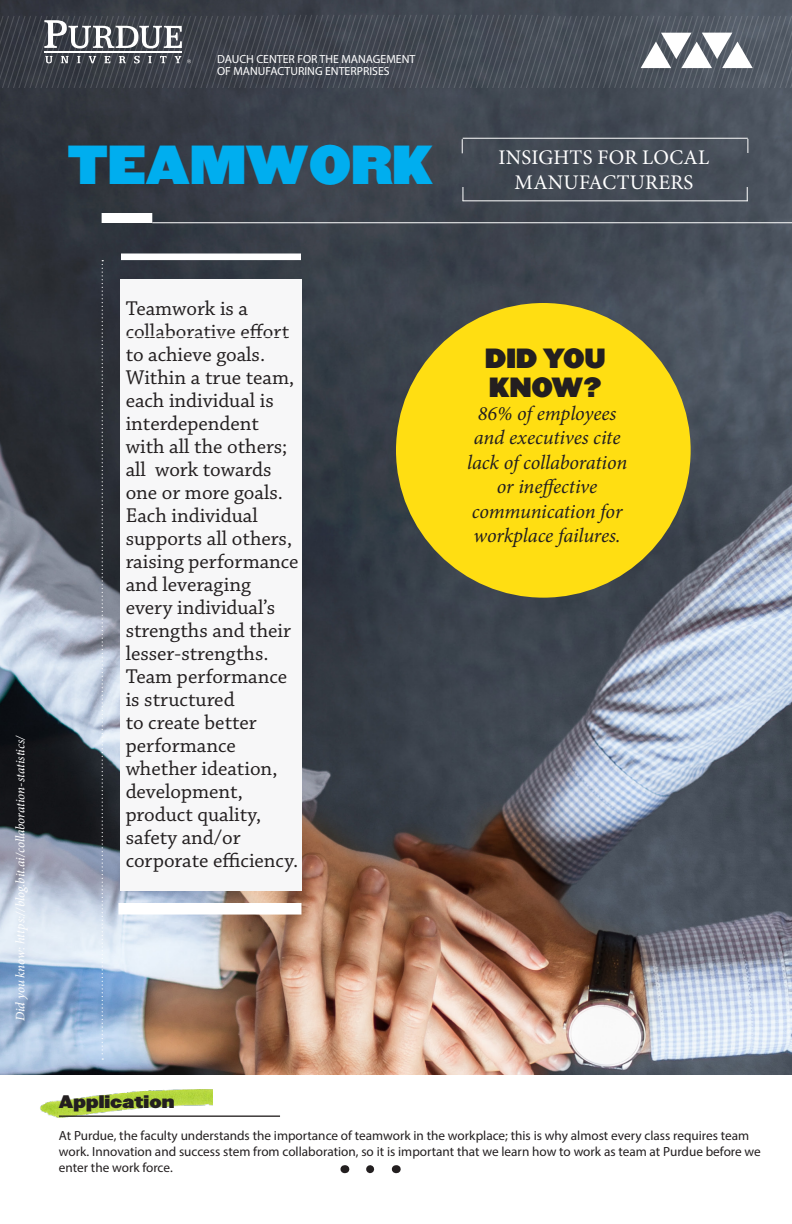
<style>
.page{position:relative;width:792px;height:1224px;background:#fff}
.page>*{position:absolute;margin:0;border:0;box-sizing:border-box;transform-origin:0 0}
.t1{font:48px "Champion Heviweight";color:#00aeef}
.t2{font:24.3px/29.2px "Champion Heviweight";color:#231f20}
.t3{font:21px/23px "Chaparral Pro";color:#231f20}
.t4{font:20.8px/24.9px "Minion Pro";letter-spacing:.01em;color:#fff;text-align:center}
.t5{font:italic 20.4px/24.4px "Minion Pro";letter-spacing:-.01em;color:#231f20;text-align:center}
.t6{font:15.9px "Champion Heviweight";color:#231f20}
.t7{font:13.3px/15.9px "Myriad Pro";color:#231f20}
.t8{font:italic 13px "Minion Pro";letter-spacing:-.01em;color:#fff}
.t9{font:11.8px/11.3px "Myriad Pro";color:#fff}
</style>
<div class="page">
<img style="left:0;top:0;width:792px;height:1075px">
<div style="left:120px;top:279px;width:182px;height:611px;background:#f7f7f8"></div>
<svg style="left:102px;top:260px;width:1px;height:800px"></svg>
<hr style="left:127px;top:336px;width:158px;height:1px;background:#fff">
<div style="left:119px;top:903px;width:183px;height:12px;background:#fff"></div>
<div style="left:121px;top:253px;width:180px;height:7px;background:#fff"></div>
<div style="left:102px;top:213px;width:50px;height:10px;background:#fff"></div>
<hr style="left:152px;top:222px;width:640px;height:1px;background:#fff">
<div style="left:396px;top:303px;width:295px;height:295px;background:#ffde12;border-radius:50%"></div>
<hr style="left:463px;top:138px;width:285px;height:1px;background:#fff">
<hr style="left:463px;top:201px;width:285px;height:1px;background:#fff">
<svg style="left:748px;top:139px;width:1px;height:14px"></svg>
<svg style="left:747px;top:187px;width:1px;height:14px"></svg>
<svg style="left:463px;top:187px;width:1px;height:14px"></svg>
<svg style="left:462px;top:139px;width:1px;height:14px"></svg>
<svg style="left:0;top:13px;width:792px;height:75px;background:#50555e"></svg>
<img style="left:40px;top:1089px;width:172px;height:29px">
<hr style="left:59px;top:1116px;width:221px;height:1px;background:#231f20">
<svg style="left:370px;top:1165px;width:5px;height:8px"></svg>
<p class="t9" style="left:217px;top:53px;width:200px">DAUCH CENTER FOR THE MANAGEMENT<br>OF MANUFACTURING ENTERPRISES</p>
<p class="t1" style="left:68px;top:125px;width:367px">TEAMWORK</p>
<p class="t4" style="left:499px;top:145px;width:212px">INSIGHTS FOR LOCAL<br>MANUFACTURERS</p>
<p class="t8" style="left:11px;top:1021px;width:288px;rotate:-90deg">Did you know: https://blog.bit.ai/collaboration-statistics/</p>
<p class="t3" style="left:126px;top:297px;width:174px">Teamwork is a collaborative effort to achieve goals.<br>Within a true team, each individual is interdependent with all the others; all work towards one or more goals.<br>Each individual supports all others, raising performance and leveraging every individual’s strengths and their lesser-strengths.<br>Team performance is structured<br>to create better performance whether ideation, development, product quality, safety and/or corporate efficiency.</p>
<p class="t6" style="left:59px;top:1088px;width:117px">Application</p>
<p class="t2" style="left:485px;top:344px;width:121px">DID YOU<br>KNOW?</p>
<p class="t5" style="left:467px;top:401px;width:162px">86% of employees and executives cite lack of collaboration or ineffective communication for workplace failures.</p>
<p class="t7" style="left:59px;top:1128px;width:703px">At Purdue, the faculty understands the importance of teamwork in the workplace; this is why almost every class requires team work. Innovation and success stem from collaboration, so it is important that we learn how to work as team at Purdue before we enter the work force.</p>
</div>
